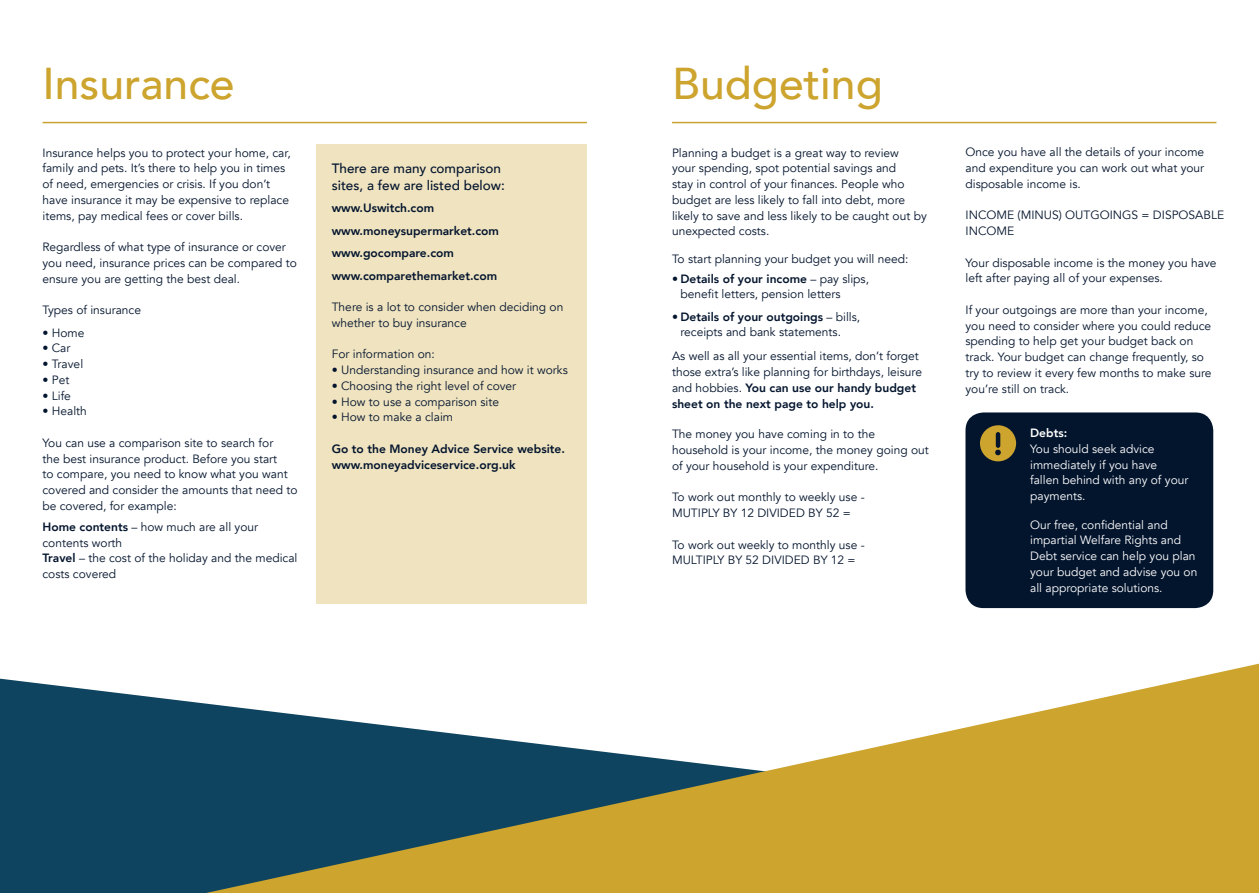
<style>
.page{position:relative;width:1259px;height:893px;background:#fff}
.page>*{position:absolute;margin:0;border:0;box-sizing:border-box;transform-origin:0 0}
.t1{font:500 44.4px "Avenir";color:#cca42e}
.t2{font:500 13.5px/16.5px "Avenir";color:#03142d}
.t3{font:12px/15.8px "Avenir";color:#03142d}
.t4{font:12px/15.8px "Avenir";color:#fff}
.t5{font:800 12px/22.5px "Avenir";color:#03142d}
.t6{font:800 12px "Avenir";color:#fff}
.s1{font-weight:800}
</style>
<div class="page">
<hr style="left:672px;top:122px;width:544px;height:1px;background:#caa230">
<hr style="left:43px;top:122px;width:544px;height:1px;background:#caa230">
<div style="left:317px;top:145px;width:270px;height:459px;background:#efe3c0"></div>
<div style="left:0;top:679px;width:206px;height:214px;background:#0e445f"></div>
<svg style="left:206px;top:664px;width:1053px;height:229px"></svg>
<div style="left:965px;top:412px;width:248px;height:196px;background:#03142d;border-radius:18px"></div>
<svg style="left:980px;top:425px;width:36px;height:36px"></svg>
<h1 class="t1" style="left:43px;top:45px;width:193px">Insurance</h1>
<h1 class="t1" style="left:672px;top:45px;width:212px">Budgeting</h1>
<p class="t3" style="left:43px;top:145px;width:250px">Insurance helps you to protect your home, car, family and pets. It’s there to help you in times of need, emergencies or crisis. If you don’t have insurance it may be expensive to replace items, pay medical fees or cover bills.</p>
<p class="t3" style="left:43px;top:239px;width:256px">Regardless of what type of insurance or cover you need, insurance prices can be compared to ensure you are getting the best deal.</p>
<p class="t3" style="left:43px;top:302px;width:100px">Types of insurance</p>
<p class="t3" style="left:43px;top:325px;width:44px">• Home</p>
<p class="t3" style="left:43px;top:340px;width:29px">• Car</p>
<p class="t3" style="left:43px;top:356px;width:42px">• Travel</p>
<p class="t3" style="left:43px;top:372px;width:28px">• Pet</p>
<p class="t3" style="left:43px;top:388px;width:30px">• Life</p>
<p class="t3" style="left:43px;top:403px;width:46px">• Health</p>
<p class="t3" style="left:43px;top:435px;width:256px">You can use a comparison site to search for<br>the best insurance product. Before you start<br>to compare, you need to know what you want covered and consider the amounts that need to be covered, for example:</p>
<p class="t3" style="left:43px;top:519px;width:256px"><span class="s1">Home contents</span> – how much are all your contents worth<br><span class="s1">Travel</span> – the cost of the holiday and the medical costs covered</p>
<p class="t2" style="left:332px;top:159px;width:175px">There are many comparison sites, a few are listed below:</p>
<p class="t5" style="left:332px;top:197px;width:169px">www.Uswitch.com www.moneysupermarket.com www.gocompare.com www.comparethemarket.com</p>
<p class="t3" style="left:332px;top:299px;width:233px">There is a lot to consider when deciding on whether to buy insurance</p>
<p class="t3" style="left:332px;top:347px;width:105px">For information on:</p>
<p class="t3" style="left:332px;top:362px;width:238px">• Understanding insurance and how it works</p>
<p class="t3" style="left:332px;top:378px;width:186px">• Choosing the right level of cover</p>
<p class="t3" style="left:332px;top:394px;width:169px">• How to use a comparison site</p>
<p class="t3" style="left:332px;top:410px;width:123px">• How to make a claim</p>
<p class="t5" style="left:332px;top:441px;width:235px;line-height:15.8px">Go to the Money Advice Service website. www.moneyadviceservice.org.uk</p>
<p class="t3" style="left:672px;top:145px;width:256px">Planning a budget is a great way to review<br>your spending, spot potential savings and<br>stay in control of your finances. People who budget are less likely to fall into debt, more likely to save and less likely to be caught out by unexpected costs.</p>
<p class="t3" style="left:672px;top:251px;width:238px">To start planning your budget you will need:</p>
<p class="t3" style="left:680px;top:271px;width:190px;line-height:15px;text-indent:-9px"><span class="s1">• Details of your income</span> – pay slips, benefit letters, pension letters</p>
<p class="t3" style="left:680px;top:310px;width:181px;line-height:15px;text-indent:-9px"><span class="s1">• Details of your outgoings</span> – bills, receipts and bank statements.</p>
<p class="t3" style="left:672px;top:348px;width:251px">As well as all your essential items, don’t forget those extra’s like planning for birthdays, leisure and hobbies. <span class="s1">You can use our handy budget sheet on the next page to help you.</span></p>
<p class="t3" style="left:672px;top:426px;width:258px">The money you have coming in to the household is your income, the money going out of your household is your expenditure.</p>
<p class="t3" style="left:672px;top:489px;width:194px">To work out monthly to weekly use -<br>MUTIPLY BY 12 DIVIDED BY 52 =</p>
<p class="t3" style="left:672px;top:537px;width:194px">To work out weekly to monthly use -<br>MULTIPLY BY 52 DIVIDED BY 12 =</p>
<p class="t3" style="left:965px;top:145px;width:240px;text-align:justify">Once you have all the details of your income and expenditure you can work out what your disposable income is.</p>
<p class="t3" style="left:965px;top:208px;width:260px">INCOME (MINUS) OUTGOINGS = DISPOSABLE<br>INCOME</p>
<p class="t3" style="left:965px;top:255px;width:252px">Your disposable income is the money you have left after paying all of your expenses.</p>
<p class="t3" style="left:965px;top:302px;width:247px">If your outgoings are more than your income, you need to consider where you could reduce spending to help get your budget back on track. Your budget can change frequently, so try to review it every few months to make sure you’re still on track.</p>
<p class="t6" style="left:1030px;top:424px;width:39px">Debts:</p>
<p class="t4" style="left:1030px;top:441px;width:160px">You should seek advice immediately if you have fallen behind with any of your payments.</p>
<p class="t4" style="left:1030px;top:517px;width:169px">Our free, confidential and impartial Welfare Rights and<br>Debt service can help you plan your budget and advise you on all appropriate solutions.</p>
</div>
